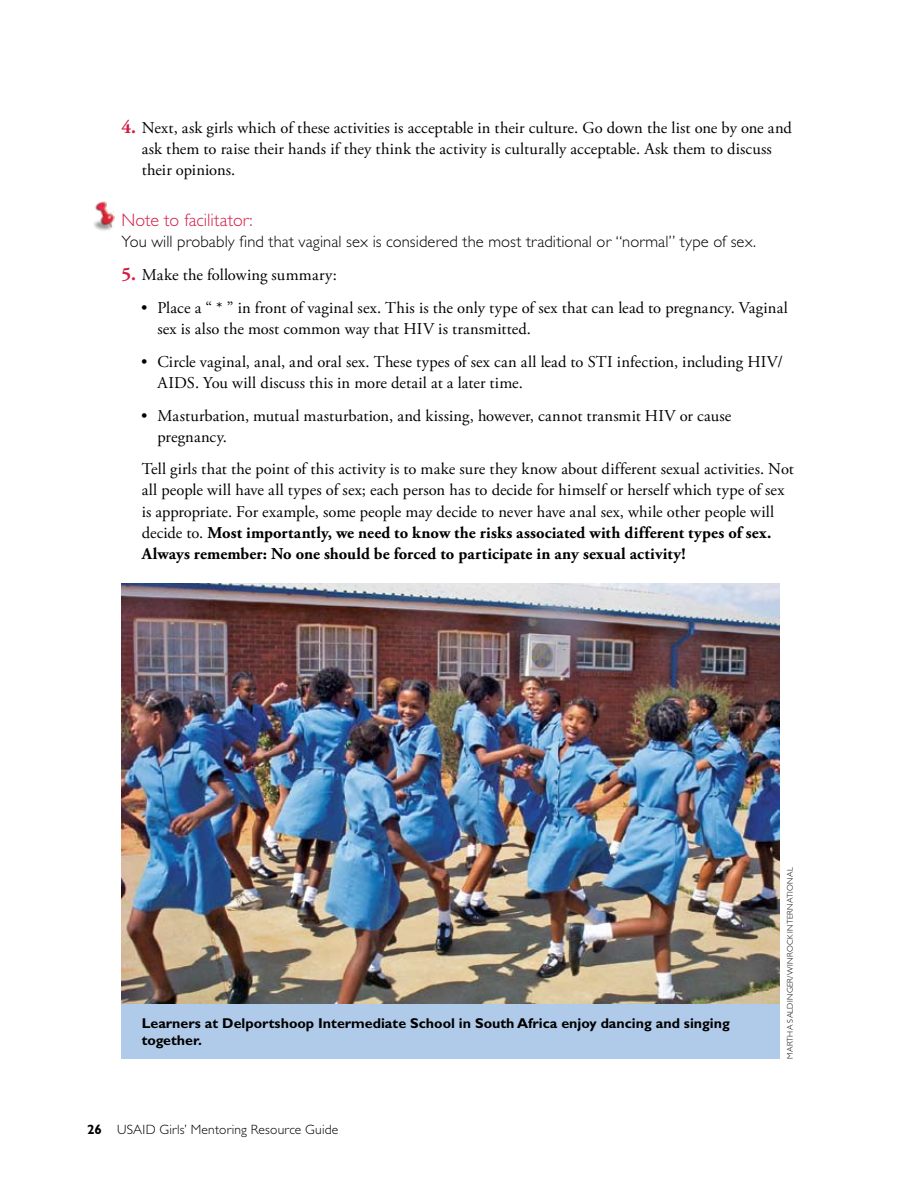
<style>
.page{position:relative;width:918px;height:1188px;background:#fff}
.page>*{position:absolute;margin:0;border:0;box-sizing:border-box;transform-origin:0 0}
.t1{font:300 18px "Gill Sans";color:#d31d46}
.t2{font:16.5px/21px "Adobe Garamond Pro";letter-spacing:.005em;color:#000}
.t3{font:300 16.5px "Gill Sans";letter-spacing:.01em;color:#000}
.t4{font:700 14.25px/17.1px "Gill Sans";color:#000}
.t5{font:300 13.5px "Gill Sans";letter-spacing:.02em;color:#000}
.t6{font:300 8.25px "Gill Sans";letter-spacing:.035em;color:#000}
.s1{font-weight:700;font-size:18.75px;color:#d31d46}
.s2{font-weight:700}
</style>
<div class="page">
<div style="left:122px;top:1003px;width:658px;height:56px;background:#b0cbea"></div>
<img style="left:122px;top:583px;width:658px;height:420px">
<img style="left:93px;top:201px;width:22px;height:30px">
<p class="t2" style="left:142px;top:118px;width:652px;text-indent:-20px"><span class="s1">4.</span> Next, ask girls which of these activities is acceptable in their culture. Go down the list one by one and ask them to raise their hands if they think the activity is culturally acceptable. Ask them to discuss their opinions.</p>
<p class="t1" style="left:122px;top:209px;width:133px">N ote to facilitator:</p>
<p class="t3" style="left:122px;top:232px;width:636px">You will probably find that vaginal sex is considered the most traditional or “normal” type of sex.</p>
<p class="t2" style="left:122px;top:264px;width:217px"><span class="s1">5.</span> Make the following summary:</p>
<p class="t2" style="left:158px;top:297px;width:632px;text-indent:-16px">• Place a “ * ” in front of vaginal sex. This is the only type of sex that can lead to pregnancy. Vaginal sex is also the most common way that HIV is transmitted.</p>
<p class="t2" style="left:158px;top:351px;width:627px;text-indent:-16px">• Circle vaginal, anal, and oral sex. These types of sex can all lead to STI infection, including HIV/<br>AIDS. You will discuss this in more detail at a later time.</p>
<p class="t2" style="left:158px;top:405px;width:575px;text-indent:-16px">• Masturbation, mutual masturbation, and kissing, however, cannot transmit HIV or cause pregnancy.</p>
<p class="t2" style="left:142px;top:459px;width:654px">Tell girls that the point of this activity is to make sure they know about different sexual activities. Not all people will have all types of sex; each person has to decide for himself or herself which type of sex is appropriate. For example, some people may decide to never have anal sex, while other people will decide to. <span class="s2">Most importantly, we need to know the risks associated with different types of sex.<br>Always remember: No one should be forced to participate in any sexual activity!</span></p>
<p class="t4" style="left:142px;top:1014px;width:590px">Learners at Delportshoop I ntermediate School in South Africa enjoy dancing and singing together.</p>
<p class="t5" style="left:87px;top:1121px;width:253px"><span class="s2">26</span> USAID Girls’ M entoring Resource Guide</p>
<p class="t6" style="left:786px;top:1059px;width:193px;rotate:-90deg">martha salding er/winrock international</p>
</div>
